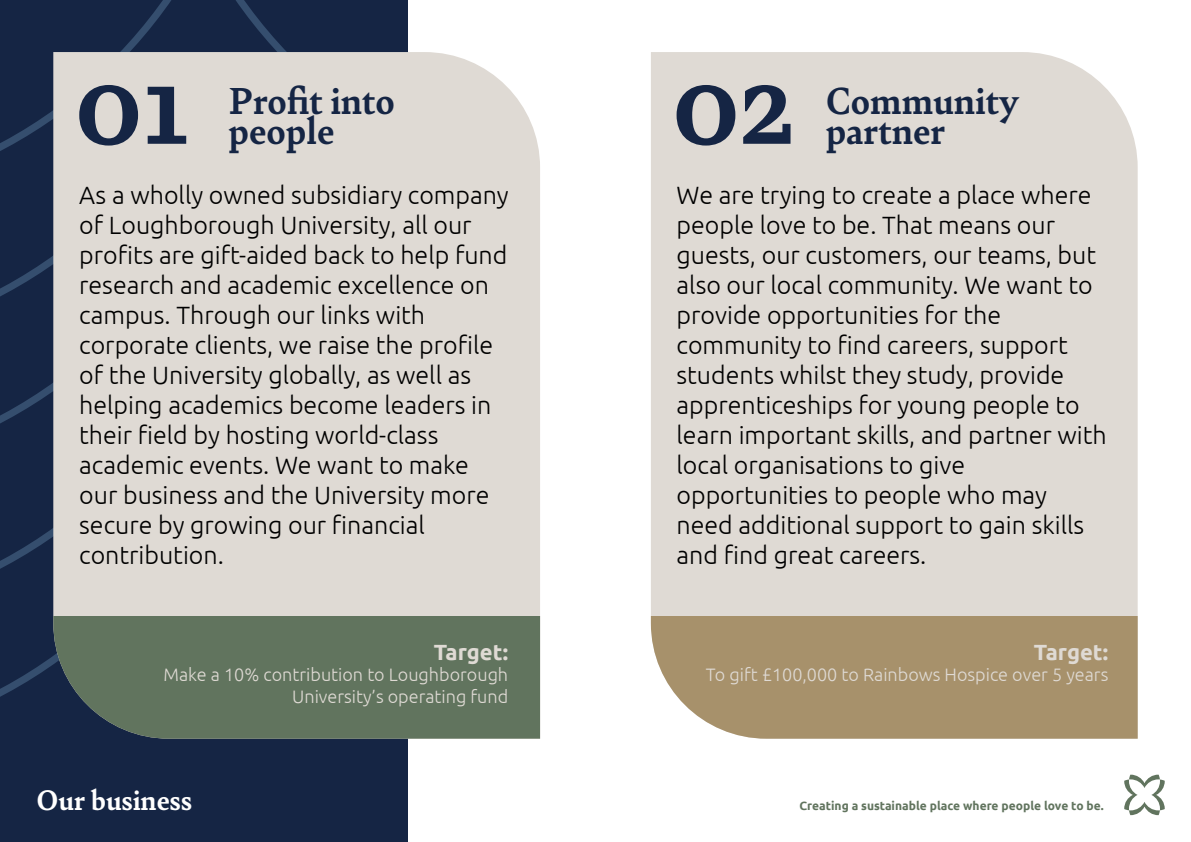
<style>
.page{position:relative;width:1191px;height:842px;background:#fff}
.page>*{position:absolute;margin:0;border:0;box-sizing:border-box;transform-origin:0 0}
.t1{font:700 120px "Bely";color:#152544}
.t2{font:700 40px/30px "Bely";color:#152544}
.t3{font:700 30px "Bely";color:#fff}
.t4{font:300 25px/30px "Ubuntu";color:#000}
.t5{font:700 22px "Ubuntu";color:#dfdad4}
.t6{font:300 18px/21.6px "Ubuntu";color:#dfdad4;text-align:right}
.t7{font:700 12px "Ubuntu";color:#61745e}
</style>
<div class="page">
<div style="left:0;top:0;width:407px;height:204px;background:#152544"></div>
<div style="left:0;top:204px;width:53px;height:273px;background:#152544"></div>
<div style="left:0;top:477px;width:407px;height:365px;background:#152544"></div>
<div style="left:53px;top:52px;width:487px;height:564px;background:#dfdad4"></div>
<div style="left:53px;top:616px;width:487px;height:123px;background:#61745e"></div>
<div style="left:651px;top:52px;width:486px;height:564px;background:#dfdad4"></div>
<div style="left:651px;top:616px;width:486px;height:123px;background:#a7916b"></div>
<svg style="left:1124px;top:775px;width:40px;height:40px"></svg>
<h1 class="t1" style="left:75px;top:19px;width:116px">01</h1>
<h2 class="t2" style="left:228px;top:84px;width:168px">Profit into people</h2>
<h1 class="t1" style="left:672px;top:19px;width:123px">02</h1>
<h2 class="t2" style="left:826px;top:84px;width:195px">Community partner</h2>
<p class="t4" style="left:79px;top:180px;width:431px">As a wholly owned subsidiary company of Loughborough University, all our profits are gift-aided back to help fund research and academic excellence on campus. Through our links with corporate clients, we raise the profile of the University globally, as well as helping academics become leaders in their field by hosting world-class academic events. We want to make our business and the University more secure by growing our financial contribution.</p>
<p class="t4" style="left:676px;top:180px;width:432px">We are trying to create a place where people love to be. That means our guests, our customers, our teams, but also our local community. We want to provide opportunities for the community to find careers, support students whilst they study, provide apprenticeships for young people to learn important skills, and partner with local organisations to give opportunities to people who may need additional support to gain skills and find great careers.</p>
<p class="t5" style="left:434px;top:639px;width:76px">Target:</p>
<p class="t6" style="left:163px;top:664px;width:346px">Make a 10% contribution to Loughborough<br>University’s operating fund</p>
<p class="t3" style="left:37px;top:778px;width:157px">Our business</p>
<p class="t5" style="left:1034px;top:639px;width:76px">Target:</p>
<p class="t6" style="left:706px;top:664px;width:404px">To gift £100,000 to Rainbows Hospice over 5 years</p>
<p class="t7" style="left:799px;top:798px;width:306px">Creating a sustainable place where people love to be.</p>
</div>
